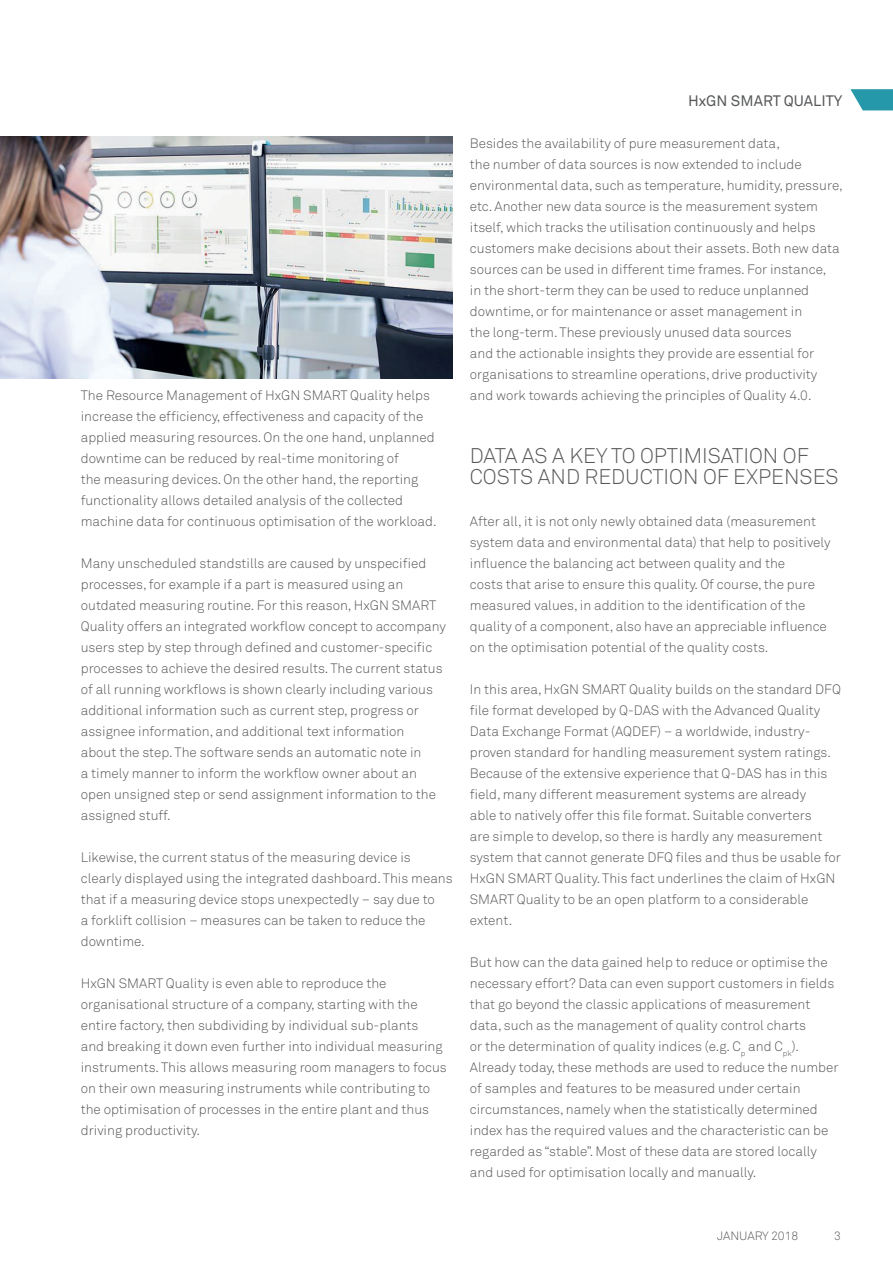
<style>
.page{position:relative;width:893px;height:1263px;background:#fff}
.page>*{position:absolute;margin:0;border:0;box-sizing:border-box;transform-origin:0 0}
.t1{font:21px/21px "Akkurat Light Pro";color:#57585a}
.t2{font:15px "Akkurat Pro";color:#57585a}
.t3{font:13.5px/21px "Akkurat Light Pro";color:#57585a}
.t4{font:12px "Akkurat Light Pro";color:#57585a}
</style>
<div class="page">
<img style="left:0;top:136px;width:453px;height:243px">
<svg style="left:850px;top:89px;width:43px;height:21px"></svg>
<p class="t3" style="left:81px;top:385px;width:357px">The Resource Management of HxGN SMART Quality helps increase the efficiency, effectiveness and capacity of the applied measuring resources. On the one hand, unplanned downtime can be reduced by real-time monitoring of<br>the measuring devices. On the other hand, the reporting functionality allows detailed analysis of the collected machine data for continuous optimisation of the workload.</p>
<p class="t3" style="left:81px;top:553px;width:367px">Many unscheduled standstills are caused by unspecified processes, for example if a part is measured using an outdated measuring routine. For this reason, HxGN SMART Quality offers an integrated workflow concept to accompany users step by step through defined and customer-specific processes to achieve the desired results. The current status of all running workflows is shown clearly including various additional information such as current step, progress or assignee information, and additional text information<br>about the step. The software sends an automatic note in<br>a timely manner to inform the workflow owner about an open unsigned step or send assignment information to the assigned stuff.</p>
<p class="t3" style="left:81px;top:847px;width:373px">Likewise, the current status of the measuring device is clearly displayed using the integrated dashboard. This means that if a measuring device stops unexpectedly – say due to<br>a forklift collision – measures can be taken to reduce the downtime.</p>
<p class="t3" style="left:81px;top:973px;width:367px">HxGN SMART Quality is even able to reproduce the organisational structure of a company, starting with the entire factory, then subdividing by individual sub-plants<br>and breaking it down even further into individual measuring instruments. This allows measuring room managers to focus on their own measuring instruments while contributing to the optimisation of processes in the entire plant and thus driving productivity.</p>
<p class="t2" style="left:688px;top:92px;width:156px">HxGN SMART QUALITY</p>
<p class="t3" style="left:470px;top:133px;width:374px">Besides the availability of pure measurement data,<br>the number of data sources is now extended to include environmental data, such as temperature, humidity, pressure, etc. Another new data source is the measurement system itself, which tracks the utilisation continuously and helps customers make decisions about their assets. Both new data sources can be used in different time frames. For instance,<br>in the short-term they can be used to reduce unplanned downtime, or for maintenance or asset management in<br>the long-term. These previously unused data sources<br>and the actionable insights they provide are essential for organisations to streamline operations, drive productivity and work towards achieving the principles of Quality 4.0.</p>
<h1 class="t1" style="left:470px;top:446px;width:370px">DATA AS A KEY TO OPTIMISATION OF<br>COSTS AND REDUCTION OF EXPENSES</h1>
<p class="t3" style="left:470px;top:511px;width:362px">After all, it is not only newly obtained data (measurement system data and environmental data) that help to positively influence the balancing act between quality and the<br>costs that arise to ensure this quality. Of course, the pure measured values, in addition to the identification of the quality of a component, also have an appreciable influence on the optimisation potential of the quality costs.</p>
<p class="t3" style="left:470px;top:679px;width:373px">In this area, HxGN SMART Quality builds on the standard DFQ file format developed by Q-DAS with the Advanced Quality Data Exchange Format (AQDEF) – a worldwide, industry&shy;proven standard for handling measurement system ratings.<br>Because of the extensive experience that Q-DAS has in this field, many different measurement systems are already<br>able to natively offer this file format. Suitable converters<br>are simple to develop, so there is hardly any measurement system that cannot generate DFQ files and thus be usable for HxGN SMART Quality. This fact underlines the claim of HxGN SMART Quality to be an open platform to a considerable extent.</p>
<p class="t3" style="left:470px;top:952px;width:370px">But how can the data gained help to reduce or optimise the necessary effort? Data can even support customers in fields that go beyond the classic applications of measurement data, such as the management of quality control charts<br>or the determination of quality indices (e.g. C<sub>p</sub> and C<sub>pk</sub>).<br>Already today, these methods are used to reduce the number of samples and features to be measured under certain circumstances, namely when the statistically determined index has the required values and the characteristic can be regarded as “stable”. Most of these data are stored locally and used for optimisation locally and manually.</p>
<p class="t4" style="left:717px;top:1229px;width:83px">JANUARY 2018</p>
<p class="t4" style="left:834px;top:1229px;width:8px">3</p>
</div>
